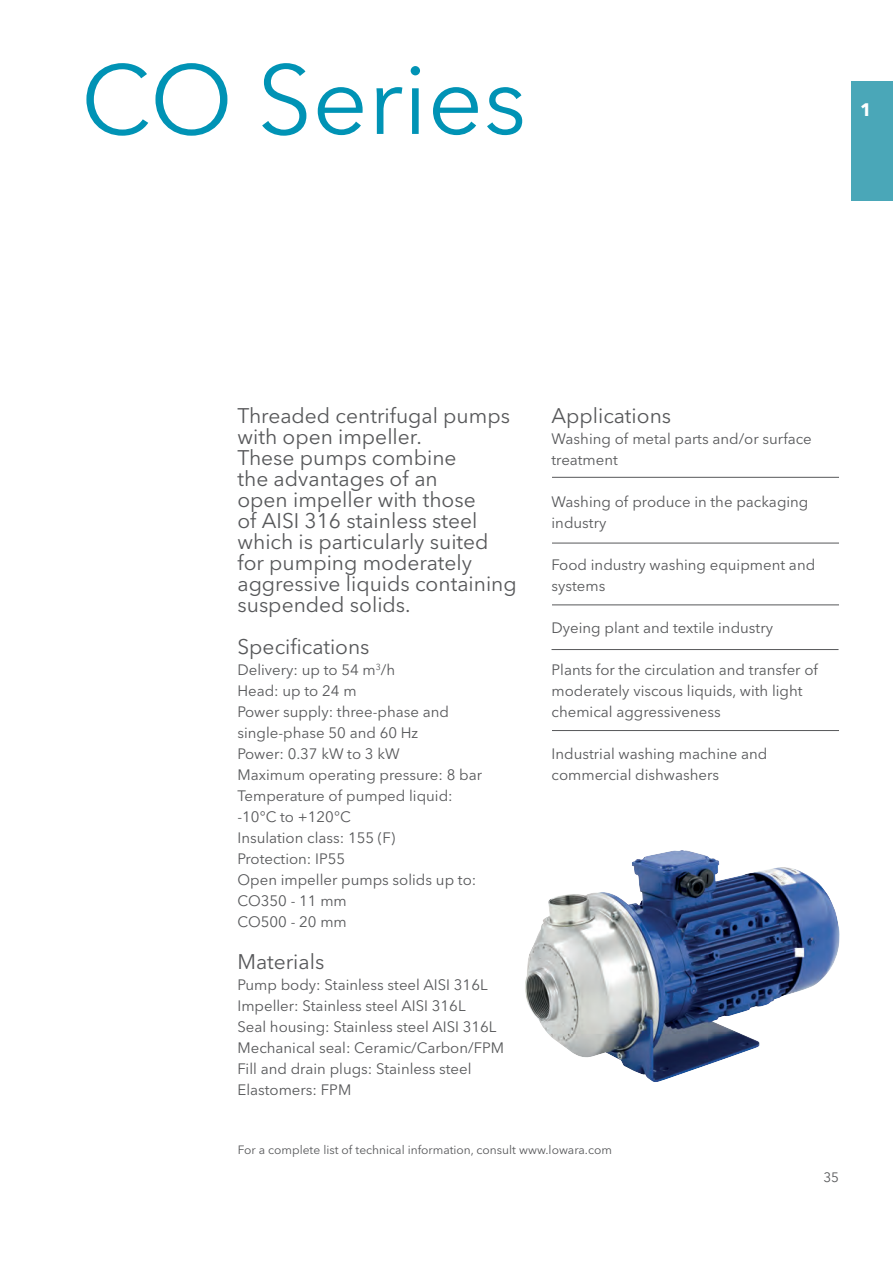
<style>
.page{position:relative;width:893px;height:1263px;background:#fff}
.page>*{position:absolute;margin:0;border:0;box-sizing:border-box;transform-origin:0 0}
.t1{font:97.5px "Avenir Next LT Pro";color:#0093b5}
.t2{font:21px/21px "Avenir Next LT Pro";color:#57585a}
.t3{font:700 18px "Avenir Next LT Pro";color:#fff}
.t4{font:15px/21px "Avenir Next LT Pro";color:#57585a}
.t5{font:13.5px "Avenir Next LT Pro";color:#57585a}
.t6{font:12px "Avenir Next LT Pro";color:#57585a}
</style>
<div class="page">
<div style="left:852px;top:81px;width:41px;height:119px;background:#4aa7b8"></div>
<img style="left:525px;top:850px;width:315px;height:207px">
<hr style="left:552px;top:477px;width:287px;height:1px;background:#57585a">
<hr style="left:552px;top:730px;width:287px;height:1px;background:#57585a">
<hr style="left:552px;top:543px;width:287px;height:1px;background:#57585a">
<hr style="left:552px;top:605px;width:287px;height:1px;background:#57585a">
<hr style="left:551px;top:649px;width:287px;height:1px;background:#57585a">
<p class="t1" style="left:81px;top:60px;width:447px">CO Series</p>
<p class="t3" style="left:860px;top:103px;width:13px">1</p>
<p class="t2" style="left:237px;top:407px;width:281px">Threaded centrifugal pumps with open impeller.<br>These pumps combine<br>the advantages of an<br>open impeller with those<br>of AISI 316 stainless steel which is particularly suited for pumping moderately aggressive liquids containing suspended solids.</p>
<p class="t2" style="left:237px;top:638px;width:134px">Specifications</p>
<p class="t4" style="left:237px;top:660px;width:246px">Delivery: up to 54 m<sup>3</sup>/h<br>Head: up to 24 m<br>Power supply: three-phase and single-phase 50 and 60 Hz<br>Power: 0.37 kW to 3 kW<br>Maximum operating pressure: 8 bar<br>Temperature of pumped liquid: -10°C to +120°C<br>Insulation class: 155 (F)<br>Protection: IP55<br>Open impeller pumps solids up to:<br>CO350 - 11 mm<br>CO500 - 20 mm</p>
<p class="t2" style="left:237px;top:953px;width:88px">Materials</p>
<p class="t4" style="left:237px;top:975px;width:268px">Pump body: Stainless steel AISI 316L Impeller: Stainless steel AISI 316L<br>Seal housing: Stainless steel AISI 316L Mechanical seal: Ceramic/Carbon/FPM Fill and drain plugs: Stainless steel Elastomers: FPM</p>
<p class="t2" style="left:551px;top:407px;width:121px">Applications</p>
<p class="t4" style="left:551px;top:429px;width:262px">Washing of metal parts and/or surface treatment</p>
<p class="t4" style="left:551px;top:492px;width:258px">Washing of produce in the packaging industry</p>
<p class="t4" style="left:551px;top:555px;width:265px">Food industry washing equipment and systems</p>
<p class="t4" style="left:551px;top:618px;width:223px">Dyeing plant and textile industry</p>
<p class="t4" style="left:551px;top:660px;width:268px">Plants for the circulation and transfer of moderately viscous liquids, with light chemical aggressiveness</p>
<p class="t4" style="left:551px;top:744px;width:217px">Industrial washing machine and commercial dishwashers</p>
<p class="t6" style="left:238px;top:1145px;width:375px">For a complete list of technical information, consult www.lowara.com</p>
<p class="t5" style="left:823px;top:1172px;width:17px">35</p>
</div>
